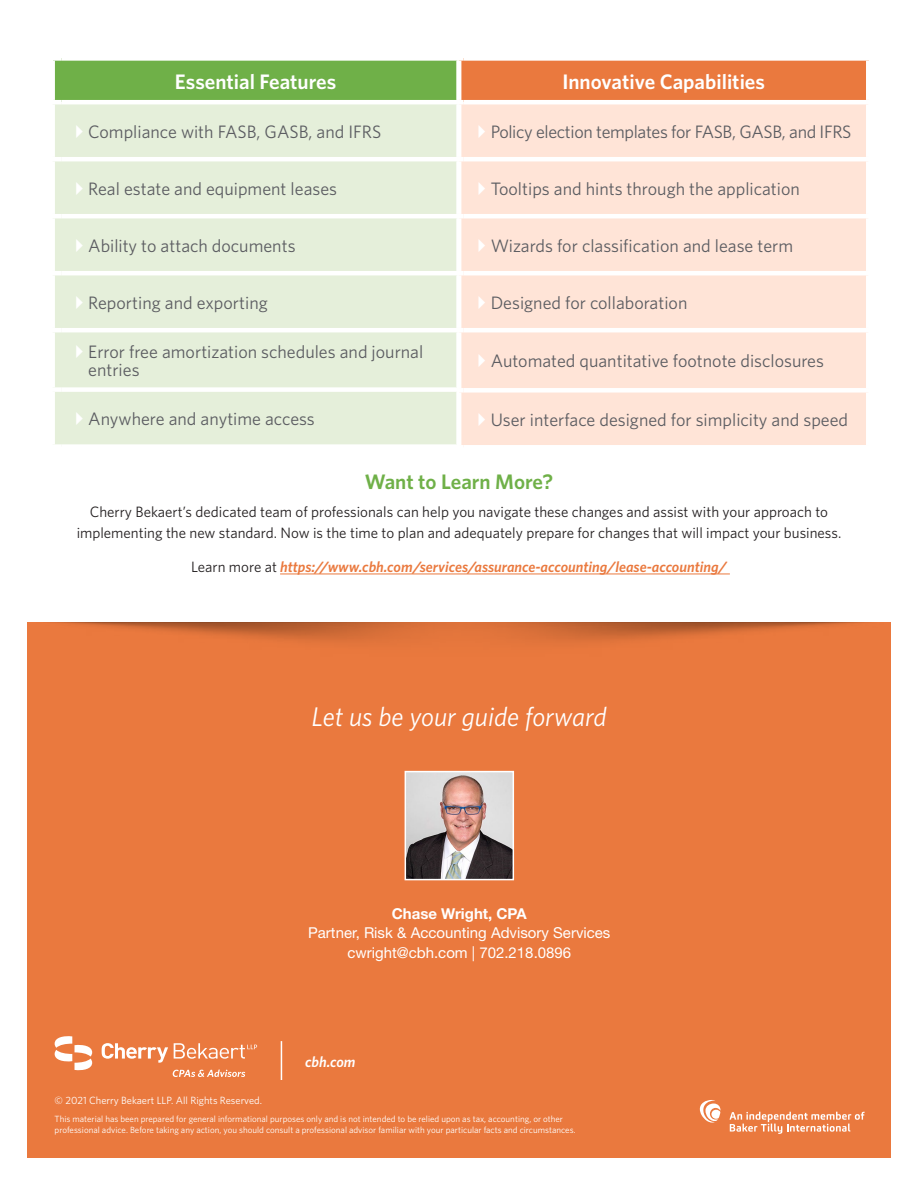
<style>
.page{position:relative;width:918px;height:1188px;background:#fff}
.page>*{position:absolute;margin:0;border:0;box-sizing:border-box;transform-origin:0 0}
.t1{font:italic 27px "Whitney";color:#fff}
.t2{font:600 21px "Whitney";color:#fff}
.Light_Green_SubHeadi{font:600 21px "Whitney";color:#6fb048}
.t3{font:18px/18px "Whitney";color:#5b5c61}
.t4{font:18px "Whitney";letter-spacing:-.02em;color:#5b5c61}
.t5{font:15px/21px "Whitney";color:#231f20;text-align:center}
.Contact_Info{font:15px/19.5px "Helvetica Neue LT Std";color:#fff;text-align:center}
.t6{font:italic 600 15px "Whitney";color:#ea793e}
.t7{font:italic 600 15px "Whitney";color:#fff}
.t8{font:10.5px "Whitney";color:#fff}
.t9{font:9px/10.8px "Whitney";color:#fff}
.s1{font-weight:400;font-style:normal;color:#231f20}
.s2{font-weight:700}
</style>
<div class="page">
<hr style="left:280px;top:574px;width:450px;height:1px;background:#ea793e">
<div style="left:27px;top:622px;width:864px;height:536px;background:#ea793e"></div>
<img style="left:408px;top:774px;width:103px;height:103px">
<div style="left:405px;top:771px;width:109px;height:109px;border:2px solid #fff"></div>
<div style="left:53px;top:58px;width:406px;height:44px;background:#6fb048"></div>
<div style="left:55px;top:104px;width:401px;height:53px;background:#e5efda"></div>
<div style="left:55px;top:161px;width:401px;height:283px;background:#e5efda"></div>
<div style="left:456px;top:104px;width:5px;height:53px;background:#f6f9f3"></div>
<div style="left:456px;top:161px;width:5px;height:53px;background:#f6f9f3"></div>
<hr style="left:50px;top:214px;width:11px;height:4px;background:#fff">
<hr style="left:61px;top:214px;width:400px;height:4px;background:#fff">
<div style="left:456px;top:218px;width:5px;height:53px;background:#f6f9f3"></div>
<hr style="left:50px;top:271px;width:11px;height:4px;background:#fff">
<hr style="left:61px;top:271px;width:400px;height:4px;background:#fff">
<div style="left:456px;top:275px;width:5px;height:53px;background:#f6f9f3"></div>
<hr style="left:50px;top:328px;width:11px;height:4px;background:#fff">
<hr style="left:61px;top:328px;width:400px;height:4px;background:#fff">
<div style="left:456px;top:332px;width:5px;height:55px;background:#f6f9f3"></div>
<div style="left:50px;top:387px;width:11px;height:5px;background:#fff"></div>
<div style="left:61px;top:387px;width:400px;height:5px;background:#fff"></div>
<div style="left:456px;top:392px;width:5px;height:52px;background:#f6f9f3"></div>
<div style="left:50px;top:56px;width:11px;height:5px;background:#fff"></div>
<div style="left:50px;top:61px;width:5px;height:39px;background:#fff"></div>
<div style="left:61px;top:56px;width:400px;height:5px;background:#fff"></div>
<div style="left:456px;top:61px;width:5px;height:39px;background:#d2e6c6"></div>
<hr style="left:50px;top:100px;width:11px;height:4px;background:#fff">
<hr style="left:61px;top:100px;width:400px;height:4px;background:#fff">
<div style="left:459px;top:58px;width:409px;height:44px;background:#ea793e"></div>
<div style="left:461px;top:104px;width:405px;height:53px;background:#ffe4d7"></div>
<div style="left:461px;top:161px;width:405px;height:284px;background:#ffe4d7"></div>
<hr style="left:457px;top:104px;width:4px;height:53px;background:#fff">
<hr style="left:457px;top:161px;width:4px;height:53px;background:#fff">
<svg style="left:461px;top:214px;width:3px;height:4px"></svg>
<hr style="left:457px;top:218px;width:4px;height:53px;background:#fff">
<hr style="left:464px;top:214px;width:407px;height:4px;background:#fff">
<svg style="left:461px;top:271px;width:3px;height:4px"></svg>
<hr style="left:457px;top:275px;width:4px;height:53px;background:#fff">
<hr style="left:464px;top:271px;width:407px;height:4px;background:#fff">
<svg style="left:461px;top:328px;width:3px;height:4px"></svg>
<hr style="left:457px;top:332px;width:4px;height:56px;background:#fff">
<hr style="left:464px;top:328px;width:407px;height:4px;background:#fff">
<svg style="left:457px;top:388px;width:7px;height:5px"></svg>
<hr style="left:457px;top:393px;width:4px;height:52px;background:#fff">
<div style="left:464px;top:388px;width:407px;height:5px;background:#fff"></div>
<svg style="left:459px;top:58px;width:5px;height:3px"></svg>
<hr style="left:457px;top:61px;width:4px;height:39px;background:#fff">
<div style="left:464px;top:56px;width:407px;height:5px;background:#fff"></div>
<div style="left:866px;top:61px;width:5px;height:39px;background:#fff"></div>
<hr style="left:464px;top:100px;width:407px;height:4px;background:#fff">
<svg style="left:102px;top:1043px;width:66px;height:20px"></svg>
<svg style="left:55px;top:1036px;width:37px;height:35px"></svg>
<svg style="left:174px;top:1043px;width:83px;height:16px"></svg>
<svg style="left:173px;top:1069px;width:72px;height:8px"></svg>
<svg style="left:729px;top:1112px;width:136px;height:22px"></svg>
<svg style="left:700px;top:1100px;width:20px;height:23px"></svg>
<hr style="left:281px;top:1041px;width:1px;height:39px;background:#fff">
<svg style="left:76px;top:125px;width:7px;height:13px"></svg>
<svg style="left:76px;top:182px;width:7px;height:13px"></svg>
<svg style="left:76px;top:239px;width:7px;height:13px"></svg>
<svg style="left:76px;top:296px;width:7px;height:13px"></svg>
<svg style="left:76px;top:345px;width:7px;height:13px"></svg>
<svg style="left:76px;top:412px;width:7px;height:13px"></svg>
<svg style="left:479px;top:125px;width:6px;height:13px"></svg>
<svg style="left:479px;top:182px;width:6px;height:13px"></svg>
<svg style="left:479px;top:239px;width:6px;height:13px"></svg>
<svg style="left:479px;top:296px;width:6px;height:13px"></svg>
<svg style="left:479px;top:354px;width:6px;height:13px"></svg>
<svg style="left:479px;top:413px;width:6px;height:13px"></svg>
<p class="t2" style="left:175px;top:67px;width:163px">Essential Features</p>
<p class="t3" style="left:88px;top:122px;width:295px">Compliance with FASB, GASB, and IFRS</p>
<p class="t3" style="left:88px;top:179px;width:250px">Real estate and equipment leases</p>
<p class="t3" style="left:88px;top:236px;width:209px">Ability to attach documents</p>
<p class="t3" style="left:88px;top:293px;width:181px">Reporting and exporting</p>
<p class="t3" style="left:88px;top:342px;width:337px">Error free amortization schedules and journal entries</p>
<p class="t3" style="left:88px;top:410px;width:228px">Anywhere and anytime access</p>
<p class="t2" style="left:562px;top:67px;width:204px">Innovative Capabilities</p>
<p class="t4" style="left:491px;top:120px;width:362px">Policy election templates for FASB, GASB, and IFRS</p>
<p class="t3" style="left:491px;top:179px;width:311px">Tooltips and hints through the application</p>
<p class="t3" style="left:491px;top:236px;width:304px">Wizards for classification and lease term</p>
<p class="t3" style="left:491px;top:293px;width:198px">Designed for collaboration</p>
<p class="t3" style="left:491px;top:352px;width:335px">Automated quantitative footnote disclosures</p>
<p class="t3" style="left:491px;top:410px;width:359px">User interface designed for simplicity and speed</p>
<p class="Light_Green_SubHeadi" style="left:365px;top:468px;width:190px">Want to Learn More?</p>
<p class="t5" style="left:77px;top:501px;width:766px">Cherry Bekaert’s dedicated team of professionals can help you navigate these changes and assist with your approach to implementing the new standard. Now is the time to plan and adequately prepare for changes that will impact your business.</p>
<p class="t6" style="left:191px;top:557px;width:537px"><span class="s1">Learn more at</span> https://www.cbh.com/services/assurance-accounting/lease-accounting/</p>
<p class="t1" style="left:311px;top:698px;width:297px">Let us be your guide forward</p>
<p class="Contact_Info" style="left:308px;top:904px;width:304px"><span class="s2">Chase Wright, CPA<br></span>Partner, Risk &amp; Accounting Advisory Services cwright@cbh.com | 702.218.0896</p>
<p class="t7" style="left:305px;top:1051px;width:52px">cbh.com</p>
<p class="t8" style="left:55px;top:1094px;width:209px">© 2021 Cherry Bekaert LLP. All Rights Reserved.</p>
<p class="t9" style="left:55px;top:1113px;width:523px">This material has been prepared for general informational purposes only and is not intended to be relied upon as tax, accounting, or other professional advice. Before taking any action, you should consult a professional advisor familiar with your particular facts and circumstances.</p>
</div>
